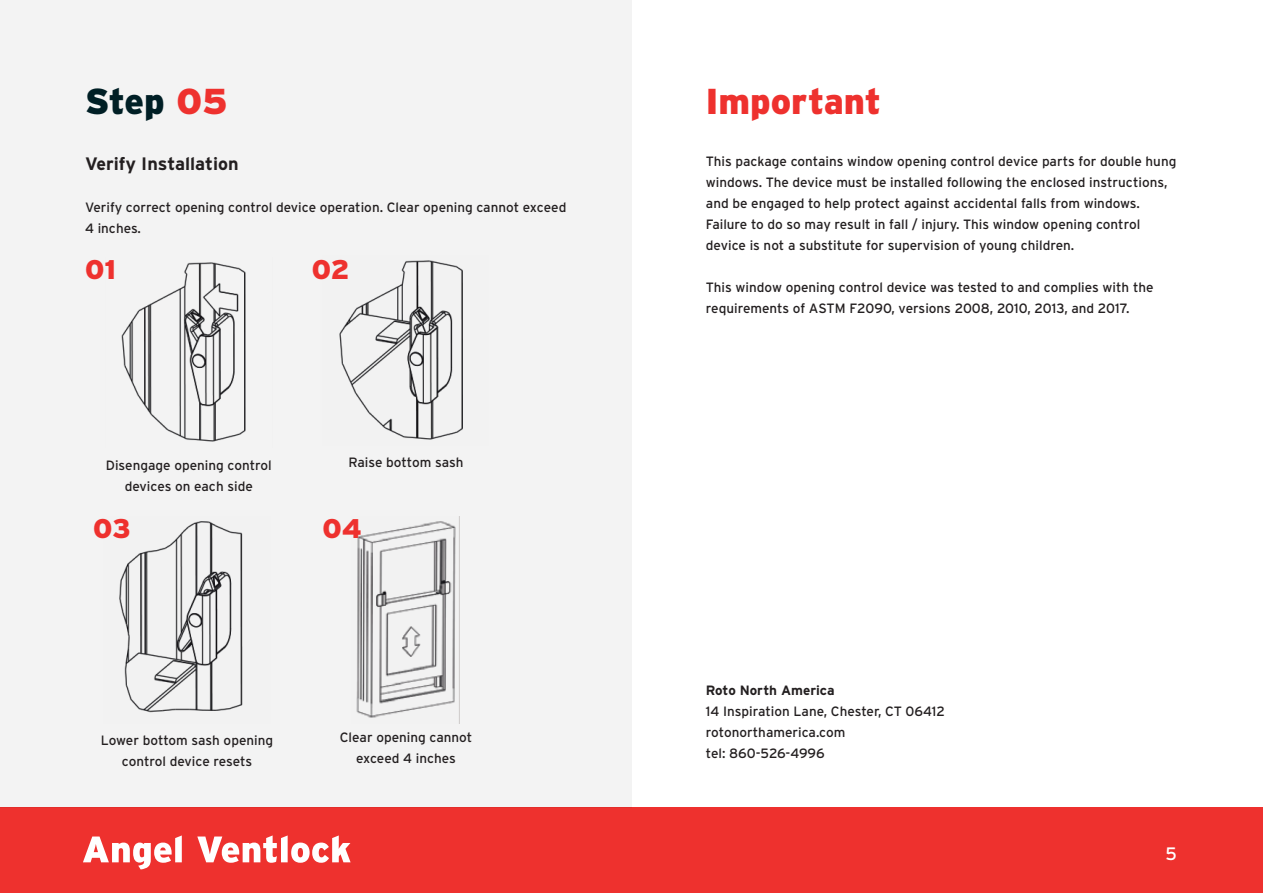
<style>
.page{position:relative;width:1263px;height:893px;background:#fff}
.page>*{position:absolute;margin:0;border:0;box-sizing:border-box;transform-origin:0 0}
.t1{font:900 36px "Interstate";color:#ee312e}
.t2{font:900 36px "Interstate";letter-spacing:-.005em;color:#001f25}
.t3{font:900 27px "Interstate";letter-spacing:-.005em;color:#ee312e}
.t4{font:700 18px "Interstate";color:#231f20}
.t5{font:18px "Interstate";color:#fff}
.t6{font:13.5px/21px "Interstate";color:#231f20}
.t7{font:700 13.5px "Interstate";color:#231f20}
.s1{color:#ee312e}
</style>
<div class="page">
<div style="left:0;top:808px;width:1263px;height:85px;background:#ee312e"></div>
<svg style="left:83px;top:835px;width:99px;height:34px"></svg>
<svg style="left:197px;top:835px;width:154px;height:28px"></svg>
<div style="left:0;top:0;width:631px;height:808px;background:#f3f3f3"></div>
<img style="left:339px;top:260px;width:124px;height:180px">
<img style="left:121px;top:262px;width:125px;height:180px">
<img style="left:119px;top:521px;width:124px;height:192px">
<img style="left:356px;top:521px;width:100px;height:197px">
<h1 class="t2" style="left:85px;top:81px;width:144px">Step <span class="s1">05</span></h1>
<h3 class="t4" style="left:85px;top:153px;width:155px">Verify Installation</h3>
<p class="t6" style="left:85px;top:196px;width:483px">Verify correct opening control device operation. Clear opening cannot exceed<br>4 inches.</p>
<h2 class="t3" style="left:85px;top:254px;width:32px">01</h2>
<h2 class="t3" style="left:312px;top:254px;width:39px">02</h2>
<p class="t6" style="left:106px;top:455px;width:167px;text-align:center">Disengage opening control devices on each side</p>
<h2 class="t3" style="left:93px;top:513px;width:39px">03</h2>
<p class="t6" style="left:348px;top:452px;width:116px">Raise bottom sash</p>
<h2 class="t3" style="left:322px;top:513px;width:41px">04</h2>
<p class="t6" style="left:101px;top:729px;width:174px;text-align:center">Lower bottom sash opening control device resets</p>
<p class="t6" style="left:340px;top:727px;width:134px;text-align:center">Clear opening cannot exceed 4 inches</p>
<h1 class="t1" style="left:706px;top:81px;width:177px">Important</h1>
<p class="t6" style="left:706px;top:151px;width:472px">This package contains window opening control device parts for double hung windows. The device must be installed following the enclosed instructions, and be engaged to help protect against accidental falls from windows.<br>Failure to do so may result in fall / injury. This window opening control device is not a substitute for supervision of young children.</p>
<p class="t6" style="left:706px;top:277px;width:449px">This window opening control device was tested to and complies with the requirements of ASTM F2090, versions 2008, 2010, 2013, and 2017.</p>
<p class="t7" style="left:706px;top:682px;width:130px">Roto North America</p>
<p class="t6" style="left:706px;top:700px;width:241px">14 Inspiration Lane, Chester, CT 06412 rotonorthamerica.com<br>tel: 860-526-4996</p>
<h3 class="t5" style="left:1165px;top:843px;width:13px">5</h3>
</div>
